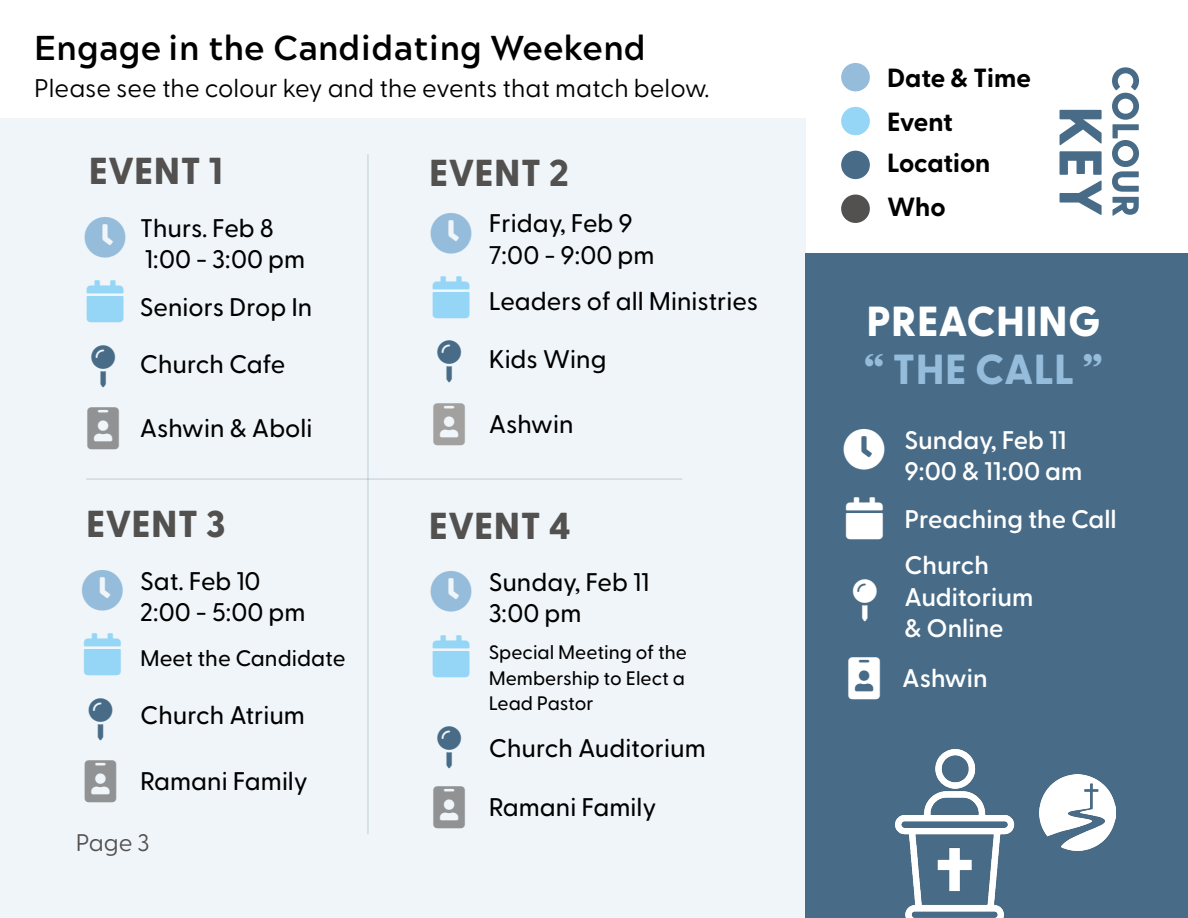
<style>
.page{position:relative;width:1188px;height:918px;background:#fff}
.page>*{position:absolute;margin:0;border:0;box-sizing:border-box;transform-origin:0 0}
.t1{font:800 42px "Greycliff CF";letter-spacing:.01em;color:#fff}
.t2{font:800 42px "Greycliff CF";letter-spacing:.01em;color:#95bcdb}
.t3{font:42px "Font Awesome 5 Free Solid";color:#95d5f6}
.t4{font:42px "Font Awesome 5 Free Solid";color:#486c87}
.t5{font:42px "Font Awesome 5 Free Solid";color:#fff}
.t6{font:800 37.5px "Greycliff CF";letter-spacing:.005em;color:#52514f}
.t7{font:700 34.5px "Acherus Grotesque";color:#000}
.t8{font:700 26.25px "Greycliff CF";color:#000}
.t9{font:500 25.5px/31.5px "Greycliff CF";color:#000}
.t10{font:600 25.5px "Greycliff CF";color:#fff}
.t11{font:25.5px "Greycliff CF";color:#000}
.t12{font:24px "Greycliff CF";color:#52514f}
.t13{font:500 22.5px "Greycliff CF";color:#000}
.t14{font:500 19.5px/25.5px "Greycliff CF";color:#000}
</style>
<div class="page">
<div style="left:0;top:119px;width:806px;height:799px;background:#eff5f9"></div>
<div style="left:806px;top:254px;width:382px;height:664px;background:#486c87"></div>
<svg style="left:1112px;top:67px;width:27px;height:149px"></svg>
<svg style="left:1060px;top:110px;width:42px;height:105px"></svg>
<div style="left:841px;top:63px;width:29px;height:28px;background:#95bcdb;border-radius:50%"></div>
<div style="left:841px;top:107px;width:29px;height:28px;background:#95d5f6;border-radius:50%"></div>
<div style="left:841px;top:151px;width:29px;height:28px;background:#486c87;border-radius:50%"></div>
<div style="left:841px;top:195px;width:29px;height:28px;background:#52514f;border-radius:50%"></div>
<img style="left:895px;top:749px;width:120px;height:169px">
<hr style="left:86px;top:478px;width:596px;height:2px;background:#486c87">
<hr style="left:367px;top:154px;width:2px;height:680px;background:#486c87">
<img style="left:1040px;top:774px;width:75px;height:76px">
<p class="t7" style="left:34px;top:19px;width:613px">Engage in the Candidating Weekend</p>
<p class="t11" style="left:34px;top:69px;width:677px">Please see the colour key and the events that match below.</p>
<p class="t6" style="left:89px;top:143px;width:135px">EVENT 1</p>
<p class="t3" style="left:87px;top:280px;width:38px">●■</p>
<p class="t4" style="left:92px;top:345px;width:25px">■</p>
<p class="t9" style="left:140px;top:210px;width:136px">Thurs. Feb 8</p>
<p class="t9" style="left:145px;top:242px;width:162px">1:00 - 3:00 pm</p>
<p class="t9" style="left:140px;top:289px;width:174px">Seniors Drop In</p>
<p class="t9" style="left:140px;top:346px;width:147px">Church Cafe</p>
<p class="t9" style="left:140px;top:411px;width:174px">Ashwin &amp; Aboli</p>
<p class="t6" style="left:86px;top:495px;width:141px">EVENT 3</p>
<p class="t3" style="left:84px;top:633px;width:38px">●■</p>
<p class="t4" style="left:89px;top:698px;width:25px">■</p>
<p class="t9" style="left:140px;top:563px;width:122px">Sat. Feb 10</p>
<p class="t9" style="left:140px;top:595px;width:167px">2:00 - 5:00 pm</p>
<p class="t13" style="left:140px;top:641px;width:207px">Meet the Candidate</p>
<p class="t9" style="left:140px;top:698px;width:167px">Church Atrium</p>
<p class="t9" style="left:140px;top:764px;width:169px">Ramani Family</p>
<p class="t12" style="left:76px;top:825px;width:75px">Page 3</p>
<p class="t6" style="left:429px;top:144px;width:141px">EVENT 2</p>
<p class="t3" style="left:433px;top:276px;width:38px">●■</p>
<p class="t4" style="left:438px;top:341px;width:25px">■</p>
<p class="t9" style="left:489px;top:206px;width:168px">Friday, Feb 9<br>7:00 - 9:00 pm</p>
<p class="t9" style="left:489px;top:283px;width:271px">Leaders of all Ministries</p>
<p class="t9" style="left:489px;top:342px;width:119px">Kids Wing</p>
<p class="t9" style="left:489px;top:406px;width:86px">Ashwin</p>
<p class="t6" style="left:429px;top:497px;width:144px">EVENT 4</p>
<p class="t3" style="left:433px;top:635px;width:38px">●■</p>
<p class="t4" style="left:438px;top:726px;width:25px">■</p>
<p class="t9" style="left:489px;top:565px;width:162px">Sunday, Feb 11<br>3:00 pm</p>
<p class="t14" style="left:489px;top:638px;width:200px">Special Meeting of the<br>Membership to Elect a</p>
<p class="t14" style="left:489px;top:689px;width:106px">Lead Pastor</p>
<p class="t9" style="left:489px;top:731px;width:219px">Church Auditorium</p>
<p class="t9" style="left:489px;top:789px;width:169px">Ramani Family</p>
<p class="t8" style="left:887px;top:58px;width:145px">Date &amp; Time</p>
<p class="t8" style="left:887px;top:102px;width:67px">Event</p>
<p class="t8" style="left:887px;top:142px;width:105px">Location</p>
<p class="t8" style="left:887px;top:186px;width:60px">Who</p>
<p class="t1" style="left:866px;top:290px;width:235px">PREACHING</p>
<p class="t2" style="left:864px;top:338px;width:240px">“ THE CALL ”</p>
<p class="t5" style="left:846px;top:497px;width:38px">●■</p>
<p class="t5" style="left:853px;top:579px;width:25px">■</p>
<p class="t10" style="left:904px;top:421px;width:163px">Sunday, Feb 11</p>
<p class="t10" style="left:904px;top:452px;width:180px">9:00 &amp; 11:00 am</p>
<p class="t10" style="left:904px;top:500px;width:214px">Preaching the Call</p>
<p class="t10" style="left:904px;top:546px;width:86px">Church</p>
<p class="t10" style="left:904px;top:578px;width:130px">Auditorium</p>
<p class="t10" style="left:904px;top:609px;width:101px">&amp; Online</p>
<p class="t10" style="left:902px;top:658px;width:87px">Ashwin</p>
</div>
